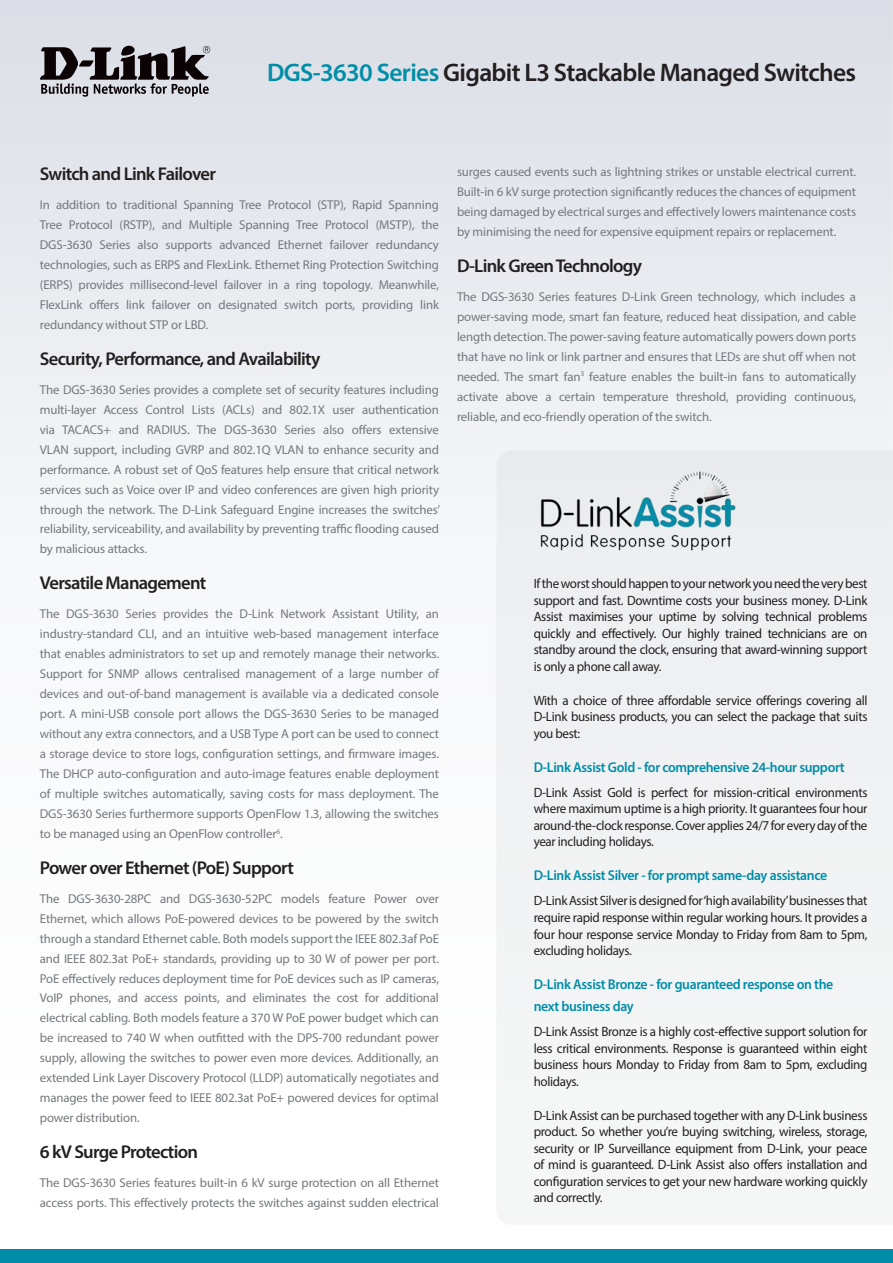
<style>
.page{position:relative;width:893px;height:1263px;background:#fff}
.page>*{position:absolute;margin:0;border:0;box-sizing:border-box;transform-origin:0 0}
.t1{font:600 25.5px "Myriad Pro";letter-spacing:-.025em;color:#231f20}
.t2{font:600 18.6px "Myriad Pro";letter-spacing:-.04em;color:#231f20}
.t3{font:600 14.25px/22px "Myriad Pro";letter-spacing:-.025em;color:#008da8}
.t4{font:13.5px/16.5px "Myriad Pro";letter-spacing:-.025em;color:#231f20;text-align:justify}
.t5{font:12.9px/20px "Myriad Pro";letter-spacing:-.01em;color:#74797d;text-align:justify}
.s1{color:#008da8}
</style>
<div class="page">
<div style="left:0;top:1249px;width:893px;height:14px;background:#008da8"></div>
<svg style="left:40px;top:46px;width:170px;height:51px;background:#7f7d82"></svg>
<div style="left:477px;top:437px;width:416px;height:787px;background:#f1f3f3"></div>
<h1 class="t1" style="left:267px;top:62px;width:590px"><span class="s1">DGS-3630 Series</span> Gigabit L3 Stackable Managed Switches</h1>
<h2 class="t2" style="left:40px;top:167px;width:178px">Switch and Link Failover</h2>
<p class="t5" style="left:40px;top:196px;width:401px">In addition to traditional Spanning Tree Protocol (STP), Rapid Spanning Tree Protocol (RSTP), and Multiple Spanning Tree Protocol (MSTP), the DGS-3630 Series also supports advanced Ethernet failover redundancy technologies, such as ERPS and FlexLink. Ethernet Ring Protection Switching (ERPS) provides millisecond-level failover in a ring topology. Meanwhile, FlexLink offers link failover on designated switch ports, providing link redundancy without STP or LBD.</p>
<h2 class="t2" style="left:40px;top:351px;width:282px">Security, Performance, and Availability</h2>
<p class="t5" style="left:40px;top:381px;width:402px">The DGS-3630 Series provides a complete set of security features including multi-layer Access Control Lists (ACLs) and 802.1X user authentication via TACACS+ and RADIUS. The DGS-3630 Series also offers extensive VLAN support, including GVRP and 802.1Q VLAN to enhance security and performance. A robust set of QoS features help ensure that critical network services such as Voice over IP and video conferences are given high priority through the network. The D-Link Safeguard Engine increases the switches’ reliability, serviceability, and availability by preventing traffic flooding caused by malicious attacks.</p>
<h2 class="t2" style="left:40px;top:576px;width:168px">Versatile Management</h2>
<p class="t5" style="left:40px;top:605px;width:401px">The DGS-3630 Series provides the D-Link Network Assistant Utility, an industry-standard CLI, and an intuitive web-based management interface that enables administrators to set up and remotely manage their networks.<br>Support for SNMP allows centralised management of a large number of devices and out-of-band management is available via a dedicated console port. A mini-USB console port allows the DGS-3630 Series to be managed without any extra connectors, and a USB Type A port can be used to connect a storage device to store logs, configuration settings, and firmware images.<br>The DHCP auto-configuration and auto-image features enable deployment of multiple switches automatically, saving costs for mass deployment. The DGS-3630 Series furthermore supports OpenFlow 1.3, allowing the switches to be managed using an OpenFlow controller<sup>6</sup>.</p>
<h2 class="t2" style="left:40px;top:860px;width:256px">Power over Ethernet (PoE) Support</h2>
<p class="t5" style="left:40px;top:889px;width:401px">The DGS-3630-28PC and DGS-3630-52PC models feature Power over Ethernet, which allows PoE-powered devices to be powered by the switch through a standard Ethernet cable. Both models support the IEEE 802.3af PoE and IEEE 802.3at PoE+ standards, providing up to 30 W of power per port.<br>PoE effectively reduces deployment time for PoE devices such as IP cameras, VoIP phones, and access points, and eliminates the cost for additional electrical cabling. Both models feature a 370 W PoE power budget which can be increased to 740 W when outfitted with the DPS-700 redundant power supply, allowing the switches to power even more devices. Additionally, an extended Link Layer Discovery Protocol (LLDP) automatically negotiates and manages the power feed to IEEE 802.3at PoE+ powered devices for optimal power distribution.</p>
<h2 class="t2" style="left:40px;top:1145px;width:160px">6 kV Surge Protection</h2>
<p class="t5" style="left:40px;top:1174px;width:401px">The DGS-3630 Series features built-in 6 kV surge protection on all Ethernet access ports. This effectively protects the switches against sudden electrical</p>
<p class="t5" style="left:457px;top:163px;width:401px">surges caused events such as lightning strikes or unstable electrical current.<br>Built-in 6 kV surge protection significantly reduces the chances of equipment being damaged by electrical surges and effectively lowers maintenance costs by minimising the need for expensive equipment repairs or replacement.</p>
<h2 class="t2" style="left:457px;top:258px;width:187px">D-Link Green Technology</h2>
<p class="t5" style="left:457px;top:288px;width:401px">The DGS-3630 Series features D-Link Green technology, which includes a power-saving mode, smart fan feature, reduced heat dissipation, and cable length detection. The power-saving feature automatically powers down ports that have no link or link partner and ensures that LEDs are shut off when not needed. The smart fan<sup>3</sup> feature enables the built-in fans to automatically activate above a certain temperature threshold, providing continuous, reliable, and eco-friendly operation of the switch.</p>
<p class="t4" style="left:534px;top:577px;width:335px">If the worst should happen to your network you need the very best support and fast. Downtime costs your business money. D-Link Assist maximises your uptime by solving technical problems quickly and effectively. Our highly trained technicians are on standby around the clock, ensuring that award-winning support is only a phone call away.</p>
<p class="t4" style="left:534px;top:693px;width:335px">With a choice of three affordable service offerings covering all D-Link business products, you can select the package that suits you best:</p>
<p class="t3" style="left:534px;top:757px;width:313px">D-Link Assist Gold - for comprehensive 24-hour support</p>
<p class="t4" style="left:534px;top:785px;width:335px">D-Link Assist Gold is perfect for mission-critical environments where maximum uptime is a high priority. It guarantees four hour around-the-clock response. Cover applies 24/7 for every day of the year including holidays.</p>
<p class="t3" style="left:534px;top:866px;width:295px">D-Link Assist Silver - for prompt same-day assistance</p>
<p class="t4" style="left:534px;top:894px;width:335px">D-Link Assist Silver is designed for ‘high availability’businesses that require rapid response within regular working hours. It provides a four hour response service Monday to Friday from 8am to 5pm, excluding holidays.</p>
<p class="t3" style="left:534px;top:974px;width:301px">D-Link Assist Bronze - for guaranteed response on the next business day</p>
<p class="t4" style="left:534px;top:1024px;width:335px">D-Link Assist Bronze is a highly cost-effective support solution for less critical environments. Response is guaranteed within eight business hours Monday to Friday from 8am to 5pm, excluding holidays.</p>
<p class="t4" style="left:534px;top:1108px;width:335px">D-Link Assist can be purchased together with any D-Link business product. So whether you’re buying switching, wireless, storage, security or IP Surveillance equipment from D-Link, your peace of mind is guaranteed. D-Link Assist also offers installation and configuration services to get your new hardware working quickly and correctly.</p>
</div>
